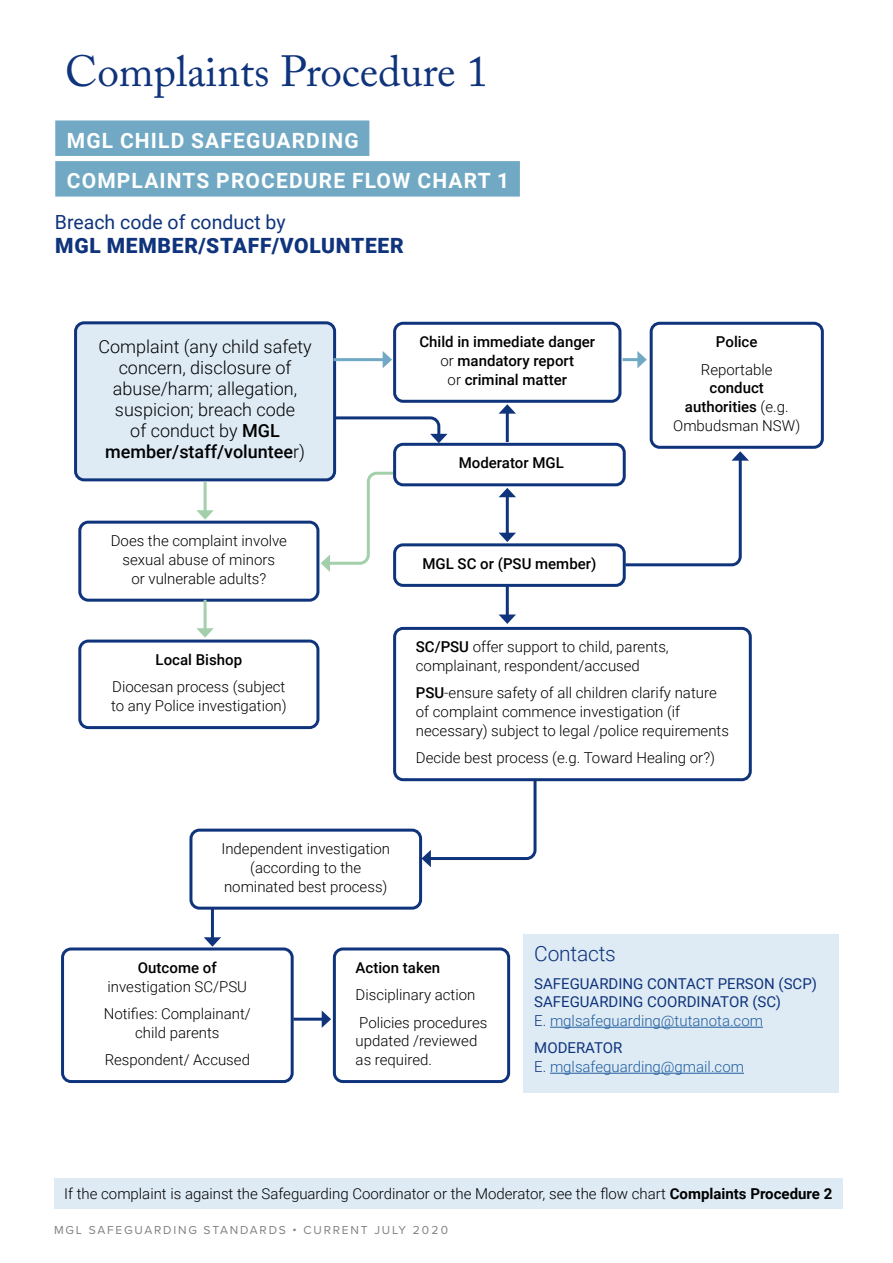
<style>
.page{position:relative;width:893px;height:1263px;background:#fff}
.page>*{position:absolute;margin:0;border:0;box-sizing:border-box;transform-origin:0 0}
.t1{font:43.35px "Adobe Caslon Pro";color:#0f347c}
.t2{font:700 21px/40.7px "Roboto";letter-spacing:.055em;color:#fff}
.t3{font:900 21px "Roboto";letter-spacing:.035em;color:#0f347c}
.t4{font:300 21px "Roboto";letter-spacing:-.01em;color:#0f347c}
.t5{font:19.5px "Roboto";color:#0f347c}
.t6{font:300 18px/21px "Roboto";color:#000;text-align:center}
.t7{font:300 15px/18.8px "Roboto";color:#000}
.t8{font:500 15px/18.8px "Roboto";color:#000;text-align:center}
.t9{font:15px/18.8px "Roboto";color:#0f347c}
.t10{font:300 15px/18.8px "Roboto";color:#215e9e}
.t11{font:12px "Proxima Nova";letter-spacing:.15em;color:#808285}
.s1{font-weight:500}
.s2{font-weight:300}
.s3{font-weight:300;color:#215e9e}
.s4{font-weight:400;color:#0f347c}
.s5{color:#0f347c}
.s6{font-weight:700}
</style>
<div class="page">
<div style="left:55px;top:120px;width:314px;height:36px;background:#71a9c4"></div>
<div style="left:55px;top:161px;width:465px;height:36px;background:#71a9c4"></div>
<div style="left:54px;top:1179px;width:788px;height:30px;background:#deebf5"></div>
<svg style="left:321px;top:470px;width:72px;height:102px"></svg>
<div style="left:76px;top:323px;width:259px;height:157px;background:#deebf5;border-radius:9px"></div>
<div style="left:74px;top:321px;width:262px;height:160px;border:3px solid #0f347c;border-radius:9px"></div>
<div style="left:78px;top:521px;width:241px;height:81px;border:3px solid #0f347c;border-radius:9px"></div>
<div style="left:78px;top:639px;width:241px;height:90px;border:3px solid #0f347c;border-radius:9px"></div>
<div style="left:393px;top:322px;width:228px;height:81px;border:3px solid #0f347c;border-radius:9px"></div>
<div style="left:650px;top:322px;width:174px;height:127px;border:3px solid #0f347c;border-radius:9px"></div>
<div style="left:393px;top:443px;width:233px;height:43px;border:3px solid #0f347c;border-radius:9px"></div>
<div style="left:393px;top:543px;width:233px;height:44px;border:3px solid #0f347c;border-radius:9px"></div>
<div style="left:393px;top:627px;width:359px;height:154px;border:3px solid #0f347c;border-radius:9px"></div>
<div style="left:189px;top:829px;width:233px;height:81px;border:3px solid #0f347c;border-radius:9px"></div>
<div style="left:61px;top:947px;width:233px;height:136px;border:3px solid #0f347c;border-radius:9px"></div>
<div style="left:333px;top:947px;width:177px;height:136px;border:3px solid #0f347c;border-radius:9px"></div>
<hr style="left:506px;top:411px;width:3px;height:29px;background:#0f347c">
<svg style="left:499px;top:404px;width:17px;height:10px"></svg>
<hr style="left:204px;top:483px;width:3px;height:30px;background:#a3cfaa">
<svg style="left:196px;top:510px;width:18px;height:10px"></svg>
<hr style="left:204px;top:601px;width:3px;height:30px;background:#a3cfaa">
<svg style="left:196px;top:628px;width:18px;height:10px"></svg>
<hr style="left:506px;top:495px;width:3px;height:40px;background:#0f347c">
<svg style="left:499px;top:533px;width:17px;height:9px"></svg>
<svg style="left:499px;top:488px;width:17px;height:9px"></svg>
<hr style="left:506px;top:588px;width:3px;height:29px;background:#0f347c">
<svg style="left:499px;top:614px;width:17px;height:10px"></svg>
<hr style="left:211px;top:910px;width:3px;height:30px;background:#0f347c">
<svg style="left:204px;top:937px;width:17px;height:10px"></svg>
<hr style="left:295px;top:1018px;width:29px;height:3px;background:#0f347c">
<svg style="left:322px;top:1010px;width:9px;height:18px"></svg>
<hr style="left:335px;top:358px;width:50px;height:3px;background:#71a9c4">
<svg style="left:383px;top:351px;width:9px;height:17px"></svg>
<hr style="left:624px;top:358px;width:16px;height:3px;background:#71a9c4">
<svg style="left:637px;top:351px;width:10px;height:17px"></svg>
<svg style="left:332px;top:415px;width:116px;height:28px"></svg>
<svg style="left:622px;top:451px;width:127px;height:117px"></svg>
<svg style="left:421px;top:777px;width:117px;height:90px"></svg>
<div style="left:523px;top:934px;width:316px;height:158px;background:#deebf5"></div>
<hr style="left:550px;top:1027px;width:213px;height:1px;background:#215e9e">
<hr style="left:550px;top:1073px;width:194px;height:1px;background:#215e9e">
<h1 class="t1" style="left:65px;top:46px;width:425px">Complaints Procedure 1</h1>
<h2 class="t2" style="left:67px;top:119px;width:444px">MGL CHILD SAFEGUARDING<br>COMPLAINTS PROCEDURE FLOW CHART 1</h2>
<h3 class="t5" style="left:55px;top:209px;width:232px">Breach code of conduct by</h3>
<h2 class="t3" style="left:55px;top:231px;width:350px">MGL MEMBER/STAFF/VOLUNTEER</h2>
<p class="t6" style="left:98px;top:336px;width:215px">Complaint (any child safety concern, disclosure of abuse/harm; allegation, suspicion; breach code<br>of conduct by <span class="s1">MGL member/staff/voluntee</span>r)</p>
<p class="t7" style="left:111px;top:531px;width:178px;text-align:center">Does the complaint involve sexual abuse of minors<br>or vulnerable adults?</p>
<p class="t8" style="left:156px;top:650px;width:88px">Local Bishop</p>
<p class="t7" style="left:111px;top:677px;width:177px">Diocesan process (subject to any Police investigation)</p>
<p class="t8" style="left:419px;top:332px;width:177px">Child in immediate danger <span class="s2">or</span> mandatory report<br><span class="s2">or</span> criminal matter</p>
<p class="t8" style="left:716px;top:332px;width:43px">Police</p>
<p class="t7" style="left:701px;top:359px;width:73px">Reportable</p>
<p class="t8" style="left:673px;top:378px;width:129px">conduct authorities <span class="s2">(e.g.<br>Ombudsman NSW)</span></p>
<p class="t8" style="left:459px;top:453px;width:107px">Moderator MGL</p>
<p class="t8" style="left:422px;top:554px;width:175px">MGL SC or (PSU member)</p>
<p class="t7" style="left:416px;top:637px;width:254px"><span class="s1">SC/PSU</span> offer support to child, parents, complainant, respondent/accused</p>
<p class="t7" style="left:416px;top:683px;width:315px"><span class="s1">PSU</span>-ensure safety of all children clarify nature of complaint commence investigation (if necessary) subject to legal /police requirements</p>
<p class="t7" style="left:416px;top:748px;width:301px">Decide best process (e.g. Toward Healing or?)</p>
<p class="t7" style="left:221px;top:839px;width:170px;text-align:center">Independent investigation (according to the nominated best process)</p>
<p class="t8" style="left:138px;top:958px;width:80px">Outcome of</p>
<p class="t7" style="left:104px;top:972px;width:149px;line-height:27.3px">investigation SC/PSU<br>Notifies: Complainant/</p>
<p class="t7" style="left:105px;top:1018px;width:147px;line-height:27.3px;text-align:center">child parents<br>Respondent/ Accused</p>
<p class="t8" style="left:356px;top:958px;width:86px">Action taken</p>
<p class="t7" style="left:356px;top:981px;width:133px;line-height:27.3px">Disciplinary action<br>Policies procedures</p>
<p class="t7" style="left:356px;top:1031px;width:123px">updated /reviewed as required.</p>
<h2 class="t4" style="left:534px;top:939px;width:83px">Contacts</h2>
<p class="t9" style="left:534px;top:973px;width:284px">SAFEGUARDING CONTACT PERSON (SCP)<br>SAFEGUARDING COORDINATOR (SC)<br><span class="s2">E.</span> <span class="s3">mglsafeguarding@tutanota.com</span></p>
<p class="t10" style="left:534px;top:1038px;width:211px"><span class="s4">MODERATOR<br></span><span class="s5">E.</span> mglsafeguarding@gmail.com</p>
<p class="t7" style="left:64px;top:1184px;width:770px">If the complaint is against the Safeguarding Coordinator or the Moderator, see the flow chart <span class="s6">Complaints Procedure 2</span></p>
<p class="t11" style="left:54px;top:1221px;width:396px">MGL SAFEGUARDING STANDARDS • CURRENT JULY 2020</p>
</div>
